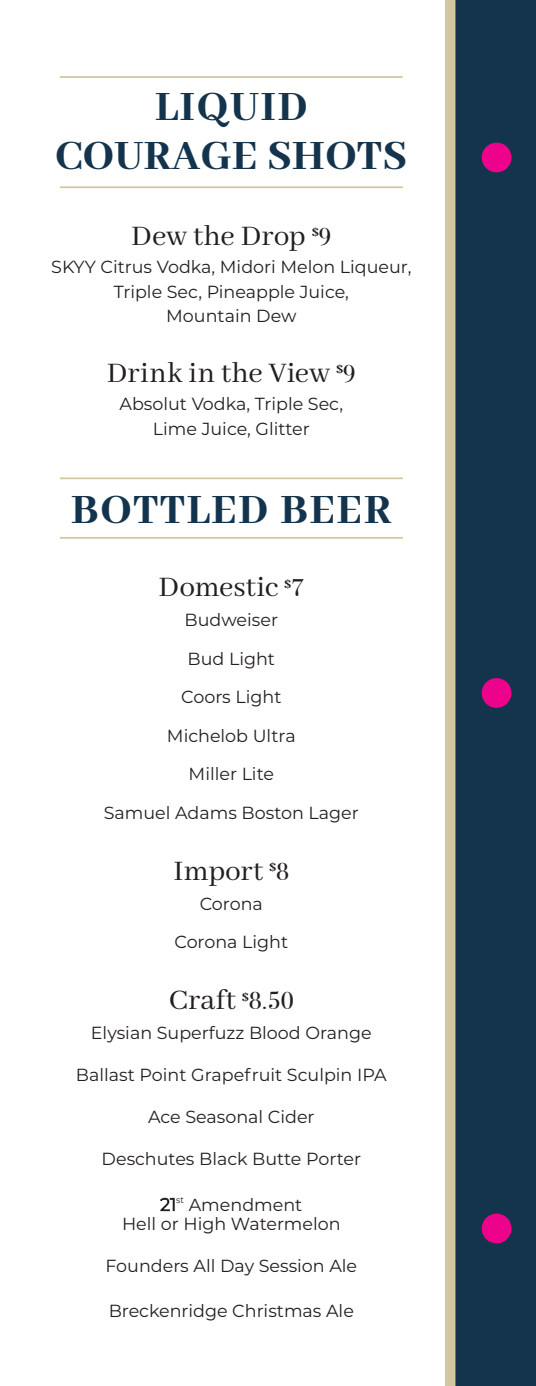
<style>
.page{position:relative;width:536px;height:1386px;background:#fff}
.page>*{position:absolute;margin:0;border:0;box-sizing:border-box;transform-origin:0 0}
.t1{font:800 45.5px/49px "Abhaya Libre";letter-spacing:.01em;color:#14344d;text-align:center}
.t2{font:800 45.5px "Abhaya Libre";letter-spacing:.04em;color:#14344d}
.t3{font:31.5px "Abhaya Libre";color:#231f20}
.t4{font:24.5px "Bodoni Svty Two ITCTT";color:#231f20}
.t5{font:17.5px/24.5px "Montserrat";color:#231f20;text-align:center}
.t6{font:800 13.12px "Abhaya Libre";color:#231f20}
.s1{font-family:"Bodoni Svty Two ITCTT";font-weight:400;font-size:24.5px}
.s2{font-weight:300}
</style>
<div class="page">
<hr style="left:60px;top:477px;width:342px;height:2px;background:#d2c89e">
<hr style="left:60px;top:537px;width:342px;height:2px;background:#d2c89e">
<hr style="left:60px;top:76px;width:342px;height:2px;background:#d2c89e">
<hr style="left:60px;top:186px;width:342px;height:2px;background:#d2c89e">
<svg style="left:445px;top:0;width:91px;height:1386px;background:#2a4556"></svg>
<div style="left:481px;top:143px;width:30px;height:29px;background:#ed028c;border-radius:50%"></div>
<div style="left:481px;top:678px;width:30px;height:30px;background:#ed028c;border-radius:50%"></div>
<div style="left:481px;top:1214px;width:30px;height:29px;background:#ed028c;border-radius:50%"></div>
<h1 class="t1" style="left:56px;top:84px;width:353px">LIQUID<br>COURAGE SHOTS</h1>
<h2 class="t3" style="left:131px;top:219px;width:176px">Dew the Drop</h2>
<p class="t6" style="left:311px;top:225px;width:21px">$<span class="s1">9</span></p>
<p class="t5" style="left:51px;top:254px;width:361px">SKYY Citrus Vodka, Midori Melon Liqueur,<br>Triple Sec, Pineapple Juice,<br>Mountain Dew</p>
<h2 class="t3" style="left:107px;top:356px;width:225px">Drink in the View</h2>
<p class="t6" style="left:336px;top:362px;width:21px">$<span class="s1">9</span></p>
<p class="t5" style="left:119px;top:391px;width:225px">Absolut Vodka, Triple Sec,<br>Lime Juice, Glitter</p>
<h1 class="t2" style="left:71px;top:485px;width:321px">BOTTLED BEER</h1>
<h2 class="t3" style="left:159px;top:570px;width:121px">Domestic</h2>
<p class="t6" style="left:284px;top:577px;width:21px">$<span class="s1">7</span></p>
<p class="t5" style="left:184px;top:607px;width:95px">Budweiser</p>
<p class="t5" style="left:187px;top:646px;width:89px">Bud Light</p>
<p class="t5" style="left:181px;top:684px;width:102px">Coors Light</p>
<p class="t5" style="left:167px;top:723px;width:130px">Michelob Ultra</p>
<p class="t5" style="left:188px;top:761px;width:87px">Miller Lite</p>
<p class="t5" style="left:104px;top:800px;width:256px">Samuel Adams Boston Lager</p>
<h2 class="t3" style="left:173px;top:854px;width:91px">Import</h2>
<p class="t6" style="left:269px;top:860px;width:21px">$<span class="s1">8</span></p>
<p class="t5" style="left:200px;top:891px;width:65px">Corona</p>
<p class="t5" style="left:174px;top:929px;width:115px">Corona Light</p>
<h2 class="t3" style="left:169px;top:983px;width:69px">Craft</h2>
<h3 class="t4" style="left:242px;top:981px;width:53px"><sup>$</sup>8.50</h3>
<p class="t5" style="left:91px;top:1020px;width:282px">Elysian Superfuzz Blood Orange</p>
<p class="t5" style="left:76px;top:1062px;width:312px">Ballast Point Grapefruit Sculpin IPA</p>
<p class="t5" style="left:148px;top:1104px;width:168px">Ace Seasonal Cider</p>
<p class="t5" style="left:102px;top:1146px;width:261px">Deschutes Black Butte Porter</p>
<p class="t5" style="left:122px;top:1194px;width:220px;line-height:19.2px"><span class="s2">21</span><sup>st</sup> Amendment<br>Hell or High Watermelon</p>
<p class="t5" style="left:105px;top:1253px;width:253px">Founders All Day Session Ale</p>
<p class="t5" style="left:109px;top:1298px;width:246px">Breckenridge Christmas Ale</p>
</div>
